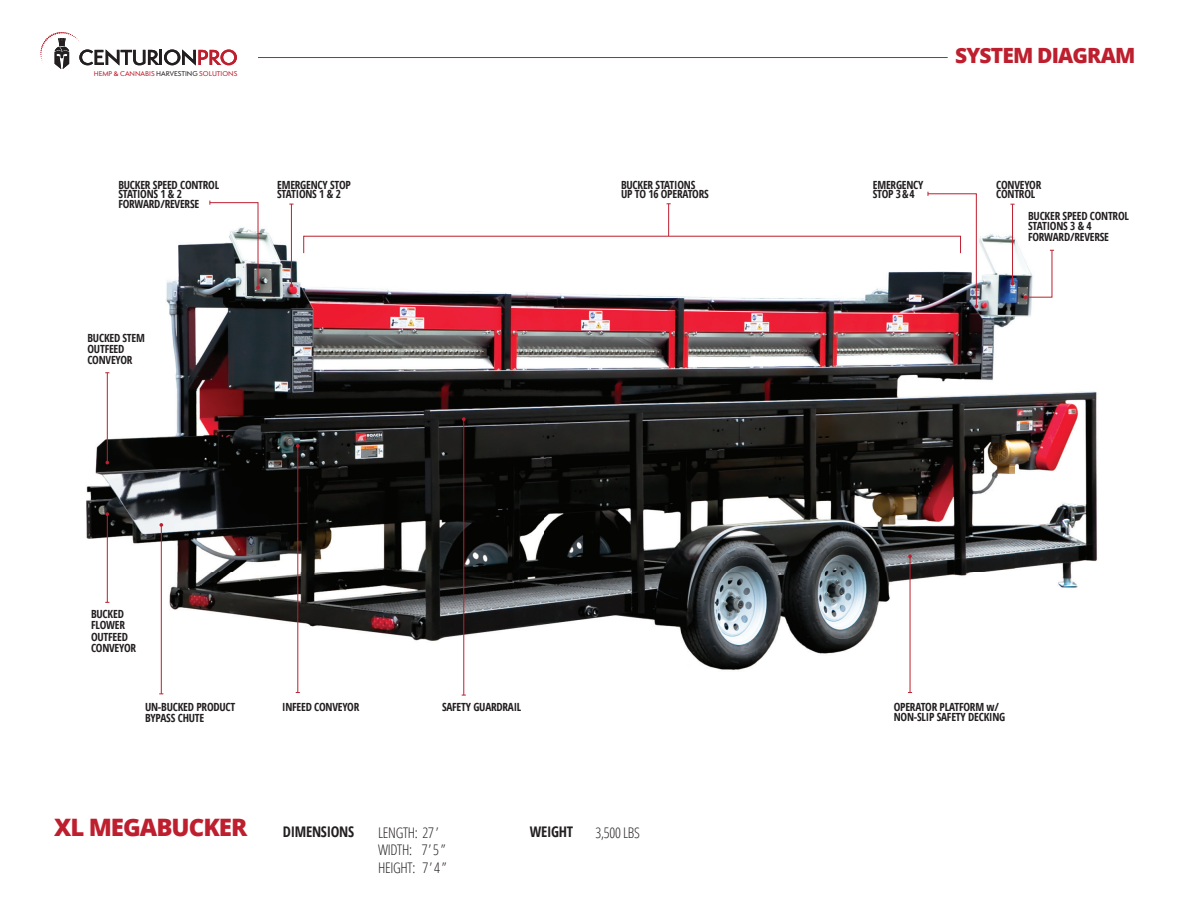
<style>
.page{position:relative;width:1188px;height:918px;background:#fff}
.page>*{position:absolute;margin:0;border:0;box-sizing:border-box;transform-origin:0 0}
.t1{font:800 24px "Open Sans";letter-spacing:-.04em;color:#be1f2e}
.t2{font:800 21px "Open Sans";letter-spacing:-.04em;color:#be1f2e}
.t3{font:300 condensed 14.7px/17.5px "Open Sans";letter-spacing:-.02em;color:#231f20}
.t4{font:700 condensed 14.7px "Open Sans";letter-spacing:-.02em;color:#231f20}
.t5{font:700 condensed 11.25px/9.9px "Open Sans";letter-spacing:-.02em;color:#231f20}
.t6{font:500 6.45px "Semplicita Pro";color:#be1f2e}
.s1{font-family:"Open Sans";font-weight:600}
.s2{color:#231f20}
</style>
<div class="page">
<img style="left:86px;top:225px;width:1011px;height:448px">
<hr style="left:258px;top:57px;width:690px;height:1px;background:#be1f2e">
<svg style="left:40px;top:32px;width:197px;height:37px"></svg>
<hr style="left:297px;top:446px;width:1px;height:247px;background:#be1f2e">
<svg style="left:296px;top:444px;width:4px;height:4px"></svg>
<svg style="left:1024px;top:249px;width:30px;height:50px"></svg>
<svg style="left:927px;top:192px;width:51px;height:116px"></svg>
<hr style="left:291px;top:204px;width:1px;height:82px;background:#be1f2e">
<hr style="left:1012px;top:204px;width:1px;height:80px;background:#be1f2e">
<hr style="left:107px;top:373px;width:1px;height:90px;background:#be1f2e">
<hr style="left:107px;top:514px;width:1px;height:88px;background:#be1f2e">
<svg style="left:105px;top:512px;width:4px;height:4px"></svg>
<hr style="left:161px;top:525px;width:1px;height:169px;background:#be1f2e">
<svg style="left:159px;top:523px;width:4px;height:4px"></svg>
<svg style="left:209px;top:201px;width:51px;height:88px"></svg>
<hr style="left:668px;top:204px;width:1px;height:32px;background:#be1f2e">
<hr style="left:463px;top:419px;width:1px;height:276px;background:#be1f2e">
<svg style="left:462px;top:417px;width:4px;height:4px"></svg>
<hr style="left:910px;top:556px;width:1px;height:137px;background:#be1f2e">
<svg style="left:908px;top:554px;width:4px;height:4px"></svg>
<p class="t6" style="left:94px;top:69px;width:145px">HEMP <span class="s1">&amp;</span> CANNABIS <span class="s2">HARVESTING</span> SOLUTIONS</p>
<h2 class="t2" style="left:955px;top:39px;width:182px">SYSTEM DIAGRAM</h2>
<p class="t5" style="left:118px;top:179px;width:102px">BUCKER SPEED CONTROL<br>STATIONS 1 &amp; 2<br>FORWARD/REVERSE</p>
<p class="t5" style="left:87px;top:333px;width:59px;line-height:10.6px">BUCKED STEM<br>OUTFEED<br>CONVEYOR</p>
<p class="t5" style="left:621px;top:179px;width:89px">BUCKER STATIONS<br>UP TO 16 OPERATORS</p>
<p class="t5" style="left:277px;top:179px;width:75px">EMERGENCY STOP<br>STATIONS 1 &amp; 2</p>
<p class="t5" style="left:873px;top:179px;width:52px">EMERGENCY<br>STOP 3&amp;4</p>
<p class="t5" style="left:996px;top:179px;width:47px">CONVEYOR<br>CONTROL</p>
<p class="t5" style="left:1028px;top:210px;width:102px;line-height:10.6px">BUCKER SPEED CONTROL<br>STATIONS 3 &amp; 4<br>FORWARD/REVERSE</p>
<p class="t5" style="left:91px;top:608px;width:47px;line-height:11.2px">BUCKED<br>FLOWER<br>OUTFEED<br>CONVEYOR</p>
<p class="t5" style="left:145px;top:701px;width:92px;line-height:11.2px">UN-BUCKED PRODUCT<br>BYPASS CHUTE</p>
<p class="t5" style="left:282px;top:702px;width:79px">INFEED CONVEYOR</p>
<p class="t5" style="left:442px;top:702px;width:81px">SAFETY GUARDRAIL</p>
<p class="t5" style="left:894px;top:702px;width:113px">OPERATOR PLATFORM w/<br>NON-SLIP SAFETY DECKING</p>
<h1 class="t1" style="left:54px;top:809px;width:195px">XL MEGABUCKER</h1>
<h3 class="t4" style="left:530px;top:822px;width:45px">WEIGHT</h3>
<h3 class="t3" style="left:596px;top:823px;width:46px">3,500 LBS</h3>
<h3 class="t4" style="left:283px;top:822px;width:73px">DIMENSIONS</h3>
<h3 class="t3" style="left:378px;top:823px;width:70px">LENGTH: 27 ’<br>WIDTH: 7 ’ 5 ”<br>HEIGHT: 7 ’ 4 ”</h3>
</div>
